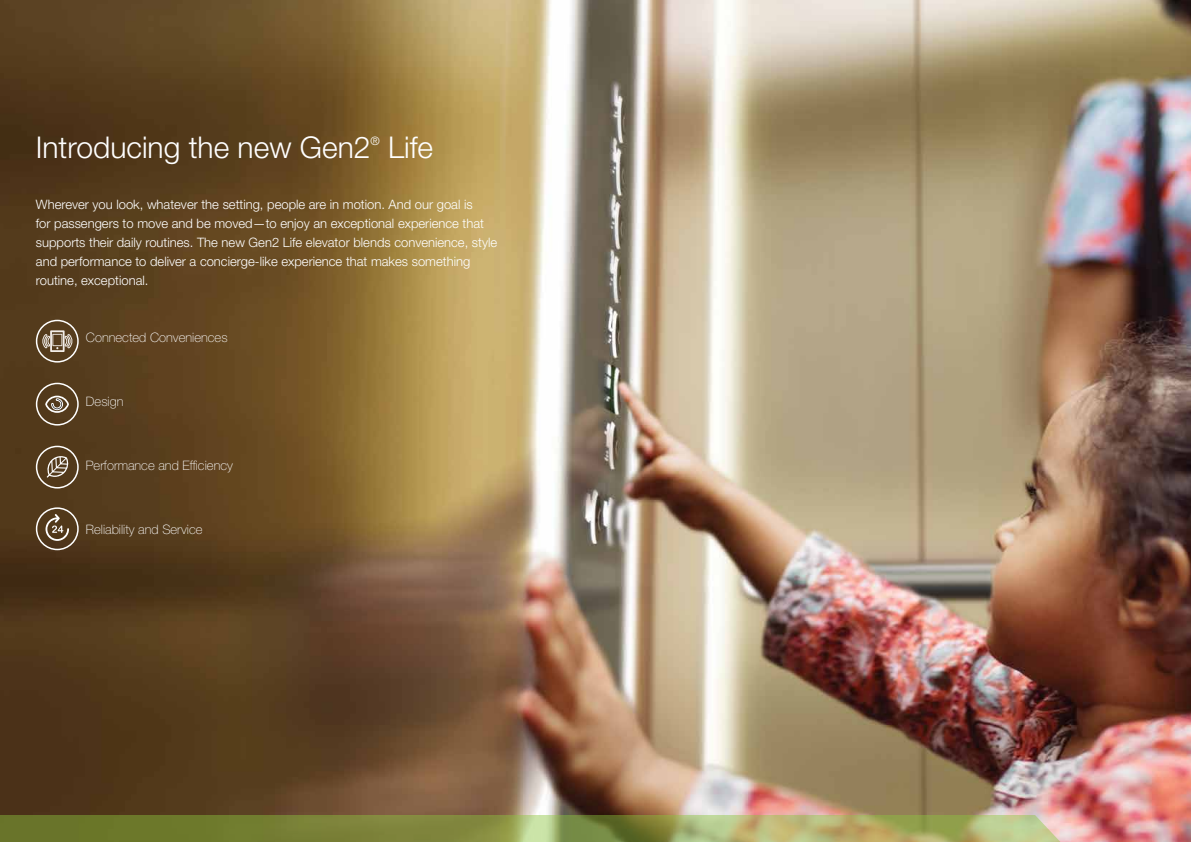
<style>
.page{position:relative;width:1191px;height:842px;background:#fff}
.page>*{position:absolute;margin:0;border:0;box-sizing:border-box;transform-origin:0 0}
.t1{font:300 30px "Helvetica Neue LT Std";color:#fff}
.t2{font:300 13px/19px "Helvetica Neue LT Std";color:#fff}
.t3{font:100 13px "Helvetica Neue LT Std";color:#fff}
.t4{font:300 11.7px "Helvetica Neue LT Std";color:#fff}
</style>
<div class="page">
<img style="left:0;top:1px;width:1190px;height:841px">
<svg style="left:0;top:815px;width:1068px;height:27px;background:#8f9651"></svg>
<div style="left:36px;top:320px;width:43px;height:43px;border:2px solid #fff;border-radius:50%"></div>
<div style="left:36px;top:383px;width:43px;height:43px;border:2px solid #fff;border-radius:50%"></div>
<svg style="left:45px;top:396px;width:24px;height:17px"></svg>
<div style="left:36px;top:507px;width:43px;height:43px;border:2px solid #fff;border-radius:50%"></div>
<svg style="left:46px;top:456px;width:23px;height:21px"></svg>
<div style="left:36px;top:446px;width:43px;height:42px;border:2px solid #fff;border-radius:50%"></div>
<svg style="left:46px;top:514px;width:23px;height:27px"></svg>
<svg style="left:41px;top:330px;width:33px;height:22px"></svg>
<h1 class="t1" style="left:36px;top:129px;width:336px">Introducing the new Gen2</h1>
<p class="t4" style="left:370px;top:134px;width:11px">®</p>
<h1 class="t1" style="left:388px;top:129px;width:46px">Life</h1>
<p class="t2" style="left:36px;top:194px;width:463px">Wherever you look, whatever the setting, people are in motion. And our goal is<br>for passengers to move and be moved—to enjoy an exceptional experience that supports their daily routines. The new Gen2 Life elevator blends convenience, style and performance to deliver a concierge-like experience that makes something routine, exceptional.</p>
<p class="t3" style="left:86px;top:330px;width:143px">Connected Conveniences</p>
<p class="t3" style="left:86px;top:394px;width:39px">Design</p>
<p class="t3" style="left:86px;top:458px;width:148px">Performance and Efficiency</p>
<p class="t3" style="left:86px;top:522px;width:118px">Reliability and Service</p>
</div>
